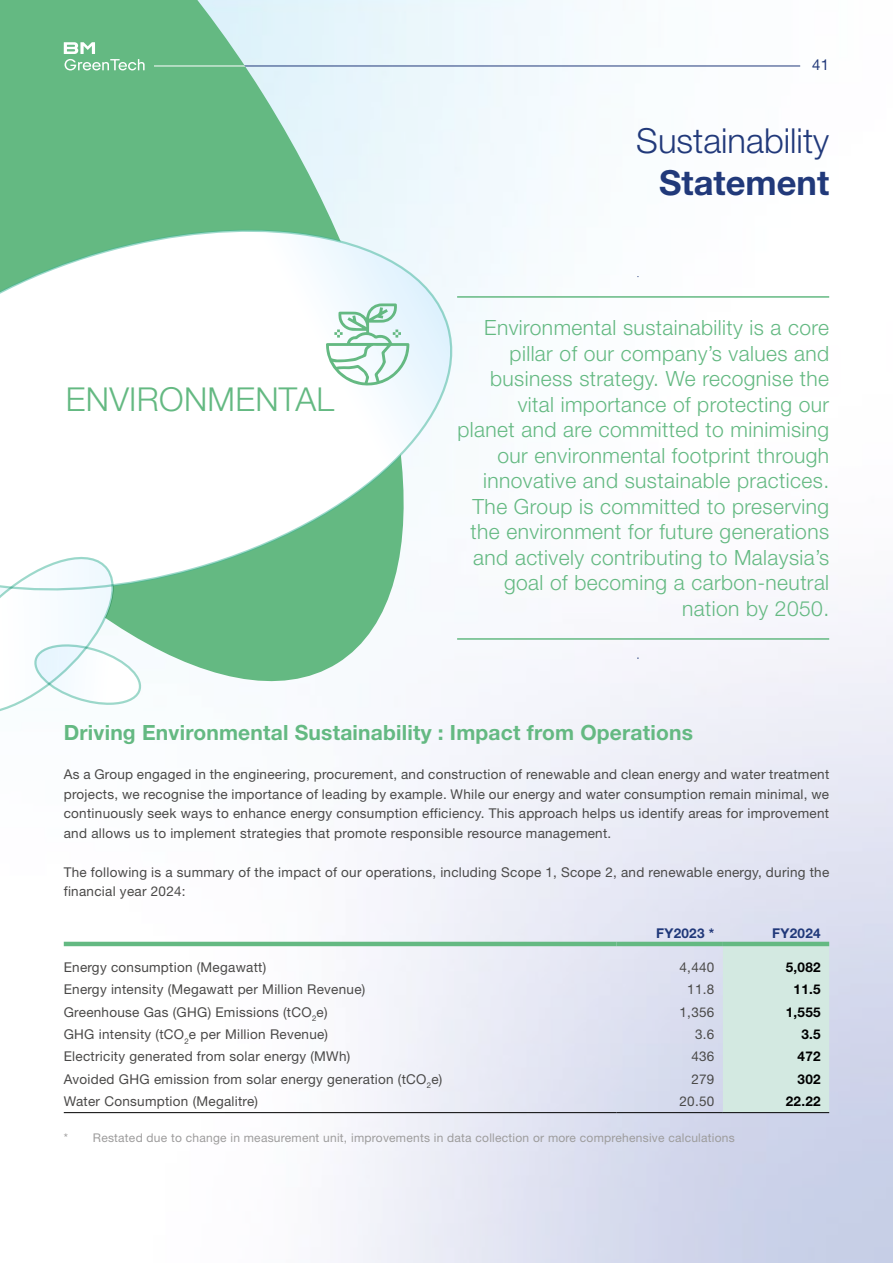
<style>
.page{position:relative;width:893px;height:1263px;background:#fff}
.page>*{position:absolute;margin:0;border:0;box-sizing:border-box;transform-origin:0 0}
.t1{font:300 34.5px "Helvetica Neue LT Std";color:#21397a}
.t2{font:700 34.5px "Helvetica Neue LT Std";color:#21397a}
.t3{font:300 33px "Helvetica Neue LT Std";letter-spacing:.01em;color:#64b982}
.t4{font:300 21px/25.5px "Helvetica Neue LT Std";letter-spacing:.02em;color:#64b982;text-align:right}
.t5{font:700 21px "Helvetica Neue LT Std";letter-spacing:.01em;color:#64b982}
.t6{font:15px "Helvetica Neue LT Std";color:#21397a}
.t7{font:13.5px/19.5px "Helvetica Neue LT Std";letter-spacing:.02em;color:#4a4948;text-align:justify}
.t8{font:700 13.5px "Helvetica Neue LT Std";letter-spacing:.02em;color:#000}
.t9{font:700 13.5px "Helvetica Neue LT Std";letter-spacing:.02em;color:#21397a}
.t10{font:12px "Helvetica Neue LT Std";letter-spacing:.02em;color:#9d9c9c}
</style>
<div class="page">
<hr style="left:154px;top:66px;width:646px;height:1px;background:#21397a">
<svg style="left:0;top:0;width:449px;height:733px;fill:#64b982"></svg>
<svg style="left:64px;top:42px;width:81px;height:28px;background:#86c89e"></svg>
<hr style="left:154px;top:66px;width:295px;height:1px;background:#fff">
<svg style="left:0;top:227px;width:475px;height:366px"></svg>
<svg style="left:0;top:544px;width:148px;height:183px"></svg>
<div style="left:723px;top:946px;width:106px;height:166px;background:#d3e9e1"></div>
<hr style="left:64px;top:1112px;width:553px;height:1px;background:#000">
<hr style="left:617px;top:1112px;width:106px;height:1px;background:#000">
<hr style="left:723px;top:1112px;width:106px;height:1px;background:#000">
<hr style="left:64px;top:942px;width:553px;height:4px;background:#64b982">
<hr style="left:617px;top:942px;width:106px;height:4px;background:#64b982">
<hr style="left:723px;top:942px;width:106px;height:4px;background:#64b982">
<svg style="left:326px;top:303px;width:83px;height:84px"></svg>
<hr style="left:457px;top:296px;width:372px;height:2px;background:#64b982">
<hr style="left:457px;top:638px;width:372px;height:2px;background:#64b982">
<p class="t6" style="left:812px;top:56px;width:18px">41</p>
<h2 class="t3" style="left:66px;top:379px;width:270px">ENVIRONMENTAL</h2>
<h1 class="t1" style="left:636px;top:120px;width:194px">Sustainability</h1>
<h1 class="t2" style="left:659px;top:162px;width:171px">Statement</h1>
<p class="t4" style="left:457px;top:314px;width:373px">Environmental sustainability is a core pillar of our company’s values and business strategy. We recognise the vital importance of protecting our planet and are committed to minimising our environmental footprint through innovative and sustainable practices.<br>The Group is committed to preserving the environment for future generations and actively contributing to Malaysia’s goal of becoming a carbon-neutral nation by 2050.</p>
<h3 class="t5" style="left:64px;top:719px;width:631px">Driving Environmental Sustainability : Impact from Operations</h3>
<p class="t7" style="left:64px;top:764px;width:767px">As a Group engaged in the engineering, procurement, and construction of renewable and clean energy and water treatment projects, we recognise the importance of leading by example. While our energy and water consumption remain minimal, we continuously seek ways to enhance energy consumption efficiency. This approach helps us identify areas for improvement and allows us to implement strategies that promote responsible resource management.</p>
<p class="t7" style="left:64px;top:862px;width:767px">The following is a summary of the impact of our operations, including Scope 1, Scope 2, and renewable energy, during the financial year 2024:</p>
<p class="t9" style="left:656px;top:924px;width:60px">FY2023 *</p>
<p class="t9" style="left:772px;top:924px;width:50px">FY2024</p>
<p class="t7" style="left:64px;top:957px;width:204px">Energy consumption (Megawatt)</p>
<p class="t7" style="left:679px;top:957px;width:36px">4,440</p>
<p class="t8" style="left:786px;top:959px;width:36px">5,082</p>
<p class="t7" style="left:64px;top:979px;width:303px">Energy intensity (Megawatt per Million Revenue)</p>
<p class="t7" style="left:687px;top:979px;width:29px">11.8</p>
<p class="t8" style="left:794px;top:981px;width:29px">11.5</p>
<p class="t7" style="left:64px;top:1002px;width:265px">Greenhouse Gas (GHG) Emissions (tCO<sub>2</sub>e)</p>
<p class="t7" style="left:679px;top:1002px;width:36px">1,356</p>
<p class="t8" style="left:786px;top:1003px;width:36px">1,555</p>
<p class="t7" style="left:64px;top:1024px;width:266px">GHG intensity (tCO<sub>2</sub>e per Million Revenue)</p>
<p class="t7" style="left:695px;top:1024px;width:21px">3.6</p>
<p class="t8" style="left:801px;top:1026px;width:21px">3.5</p>
<p class="t7" style="left:64px;top:1047px;width:288px">Electricity generated from solar energy (MWh)</p>
<p class="t7" style="left:691px;top:1047px;width:25px">436</p>
<p class="t8" style="left:798px;top:1048px;width:25px">472</p>
<p class="t7" style="left:64px;top:1069px;width:380px">Avoided GHG emission from solar energy generation (tCO<sub>2</sub>e)</p>
<p class="t7" style="left:691px;top:1069px;width:25px">279</p>
<p class="t8" style="left:798px;top:1071px;width:25px">302</p>
<p class="t7" style="left:64px;top:1091px;width:196px">Water Consumption (Megalitre)</p>
<p class="t7" style="left:679px;top:1091px;width:36px">20.50</p>
<p class="t8" style="left:786px;top:1093px;width:36px">22.22</p>
<p class="t10" style="left:64px;top:1130px;width:673px">* Restated due to change in measurement unit, improvements in data collection or more comprehensive calculations</p>
</div>
